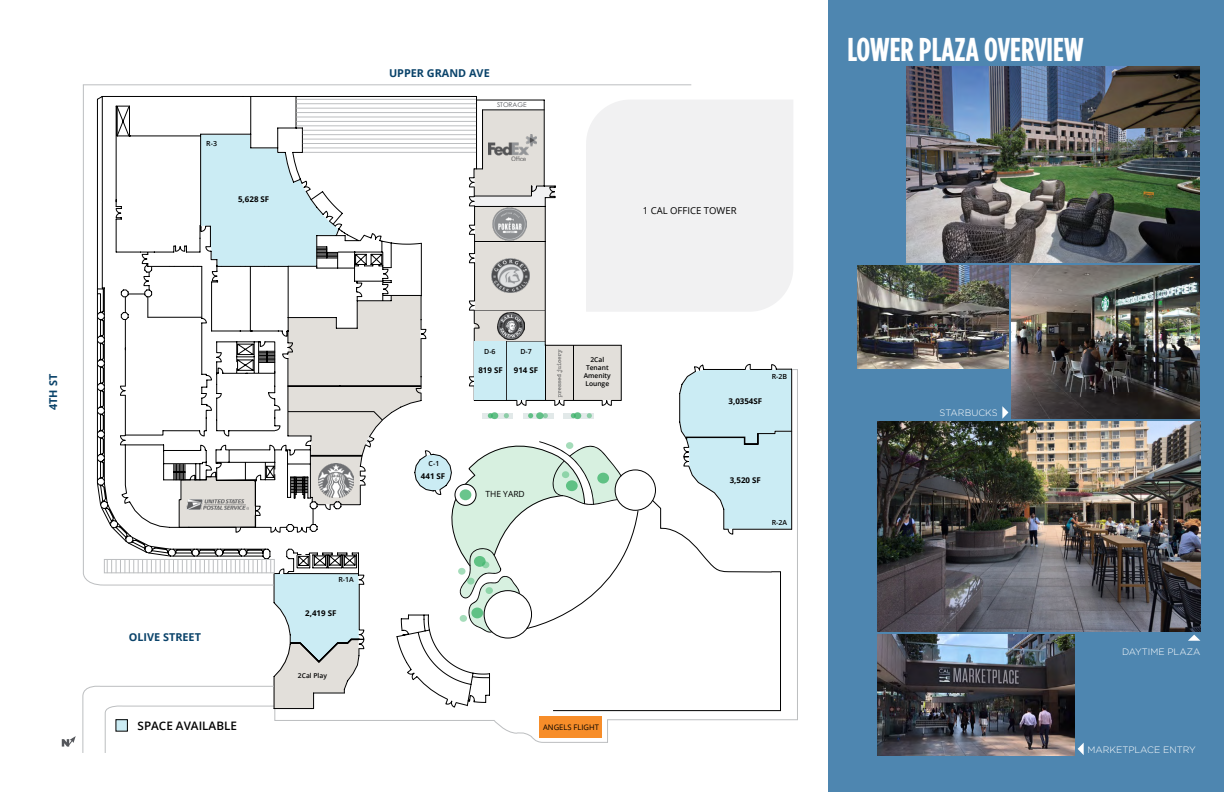
<style>
.page{position:relative;width:1224px;height:792px;background:#fff}
.page>*{position:absolute;margin:0;border:0;box-sizing:border-box;transform-origin:0 0}
.t1{font:700 33px "Gotham Condensed";color:#fff}
.t2{font:600 11.7px "Open Sans";color:#000}
.t3{font:700 10.9px "Open Sans";color:#0a436a}
.t4{font:9.5px "Open Sans";color:#000}
.t5{font:300 9.3px "Gotham";color:#fff}
.t6{font:8.5px "Open Sans";color:#000}
.t7{font:700 7.9px "Open Sans";color:#000}
.t8{font:7.6px "Open Sans";color:#000}
.t9{font:600 7px "Open Sans";color:#000}
.t10{font:600 6.7px/8px "Open Sans";color:#000;text-align:center}
.t11{font:6.5px "Century Gothic Pro";color:#54565b}
</style>
<div class="page">
<div style="left:829px;top:0;width:395px;height:792px;background:#4e86b0"></div>
<img style="left:1011px;top:265px;width:189px;height:154px">
<img style="left:858px;top:265px;width:150px;height:104px">
<svg style="left:1002px;top:406px;width:6px;height:13px"></svg>
<img style="left:907px;top:67px;width:293px;height:195px">
<img style="left:877px;top:635px;width:198px;height:120px">
<img style="left:877px;top:421px;width:323px;height:211px">
<svg style="left:1188px;top:635px;width:12px;height:6px"></svg>
<svg style="left:1078px;top:743px;width:6px;height:12px"></svg>
<svg style="left:275px;top:106px;width:281px;height:190px"></svg>
<svg style="left:275px;top:135px;width:69px;height:131px"></svg>
<hr style="left:475px;top:242px;width:71px;height:1px;background:#000">
<svg style="left:474px;top:110px;width:81px;height:96px"></svg>
<hr style="left:482px;top:110px;width:1px;height:59px;background:#000">
<hr style="left:483px;top:109px;width:61px;height:1px;background:#000">
<svg style="left:62px;top:736px;width:14px;height:11px"></svg>
<svg style="left:82px;top:85px;width:193px;height:211px"></svg>
<hr style="left:83px;top:84px;width:608px;height:1px;background:#bcbec0">
<hr style="left:303px;top:152px;width:173px;height:1px;background:#bcbec0">
<hr style="left:303px;top:148px;width:173px;height:1px;background:#bcbec0">
<hr style="left:303px;top:143px;width:173px;height:1px;background:#bcbec0">
<hr style="left:303px;top:139px;width:173px;height:1px;background:#bcbec0">
<hr style="left:303px;top:134px;width:173px;height:1px;background:#bcbec0">
<hr style="left:303px;top:130px;width:173px;height:1px;background:#bcbec0">
<hr style="left:296px;top:126px;width:180px;height:1px;background:#bcbec0">
<hr style="left:296px;top:121px;width:180px;height:1px;background:#bcbec0">
<hr style="left:296px;top:117px;width:180px;height:1px;background:#bcbec0">
<hr style="left:296px;top:112px;width:180px;height:1px;background:#bcbec0">
<hr style="left:296px;top:108px;width:180px;height:1px;background:#bcbec0">
<hr style="left:296px;top:103px;width:180px;height:1px;background:#bcbec0">
<hr style="left:296px;top:99px;width:180px;height:1px;background:#bcbec0">
<div style="left:586px;top:100px;width:207px;height:196px;background:#f1f1f2"></div>
<svg style="left:82px;top:296px;width:711px;height:457px"></svg>
<svg style="left:491px;top:412px;width:7px;height:7px"></svg>
<div style="left:482px;top:561px;width:7px;height:7px;background:#8fd4a9;border-radius:50%"></div>
<div style="left:460px;top:615px;width:7px;height:7px;background:#a5dcba;border-radius:50%"></div>
<div style="left:486px;top:587px;width:7px;height:7px;background:#8fd4a9;border-radius:50%"></div>
<svg style="left:458px;top:568px;width:8px;height:7px"></svg>
<svg style="left:467px;top:578px;width:8px;height:7px"></svg>
<div style="left:566px;top:442px;width:7px;height:7px;background:#a5dcba;border-radius:50%"></div>
<div style="left:562px;top:471px;width:7px;height:7px;background:#8fd4a9;border-radius:50%"></div>
<svg style="left:474px;top:556px;width:12px;height:11px"></svg>
<div style="left:471px;top:608px;width:12px;height:10px;background:#5fc184;border-radius:50%"></div>
<svg style="left:574px;top:412px;width:7px;height:7px"></svg>
<svg style="left:536px;top:412px;width:8px;height:7px"></svg>
<div style="left:116px;top:720px;width:11px;height:11px;background:#cbecf4"></div>
<img style="left:497px;top:312px;width:28px;height:27px">
<img style="left:319px;top:463px;width:34px;height:34px">
<img style="left:187px;top:499px;width:62px;height:10px">
<img style="left:488px;top:134px;width:49px;height:27px">
<img style="left:493px;top:208px;width:33px;height:33px">
<img style="left:492px;top:258px;width:38px;height:35px">
<img style="left:557px;top:350px;width:6px;height:48px">
<svg style="left:455px;top:484px;width:21px;height:21px"></svg>
<div style="left:455px;top:484px;width:21px;height:22px;border:1px solid #000;border-radius:50%"></div>
<div style="left:460px;top:489px;width:11px;height:11px;background:#69c58c;border-radius:50%"></div>
<div style="left:597px;top:473px;width:12px;height:11px;background:#5fc184;border-radius:50%"></div>
<svg style="left:566px;top:480px;width:12px;height:11px"></svg>
<p class="t3" style="left:45px;top:410px;width:37px;rotate:-90deg">4TH ST</p>
<p class="t9" style="left:206px;top:139px;width:12px">R-3</p>
<p class="t7" style="left:238px;top:193px;width:33px">5,628 SF</p>
<p class="t3" style="left:389px;top:65px;width:102px">UPPER GRAND AVE</p>
<p class="t11" style="left:497px;top:101px;width:31px">STORAGE</p>
<p class="t4" style="left:643px;top:204px;width:95px">1 CAL OFFICE TOWER</p>
<p class="t3" style="left:129px;top:630px;width:74px">OLIVE STREET</p>
<p class="t2" style="left:138px;top:718px;width:101px">SPACE AVAILABLE</p>
<p class="t9" style="left:338px;top:575px;width:17px">R-1A</p>
<p class="t7" style="left:305px;top:607px;width:33px">2,419 SF</p>
<p class="t10" style="left:298px;top:671px;width:30px">2Cal Play</p>
<p class="t9" style="left:484px;top:347px;width:13px">D-6</p>
<p class="t9" style="left:520px;top:347px;width:13px">D-7</p>
<p class="t7" style="left:478px;top:365px;width:26px">819 SF</p>
<p class="t7" style="left:514px;top:365px;width:26px">914 SF</p>
<p class="t9" style="left:429px;top:458px;width:12px">C-1</p>
<p class="t7" style="left:421px;top:470px;width:26px">441 SF</p>
<p class="t6" style="left:485px;top:489px;width:41px">THE YARD</p>
<p class="t10" style="left:584px;top:356px;width:28px">2Cal<br>Tenant<br>Amenity<br>Lounge</p>
<p class="t8" style="left:543px;top:722px;width:57px">ANGELS FLIGHT</p>
<p class="t7" style="left:729px;top:395px;width:35px">3,0354SF</p>
<p class="t9" style="left:772px;top:372px;width:17px">R-2B</p>
<p class="t7" style="left:730px;top:475px;width:33px">3,520 SF</p>
<p class="t9" style="left:772px;top:518px;width:17px">R-2A</p>
<h1 class="t1" style="left:848px;top:30px;width:238px">LOWER PLAZA OVERVIEW</h1>
<p class="t5" style="left:935px;top:52px;width:73px">WATER COURT</p>
<p class="t5" style="left:940px;top:407px;width:60px">STARBUCKS</p>
<p class="t5" style="left:1122px;top:646px;width:80px">DAYTIME PLAZA</p>
<p class="t5" style="left:1087px;top:743px;width:110px">MARKETPLACE ENTRY</p>
</div>
